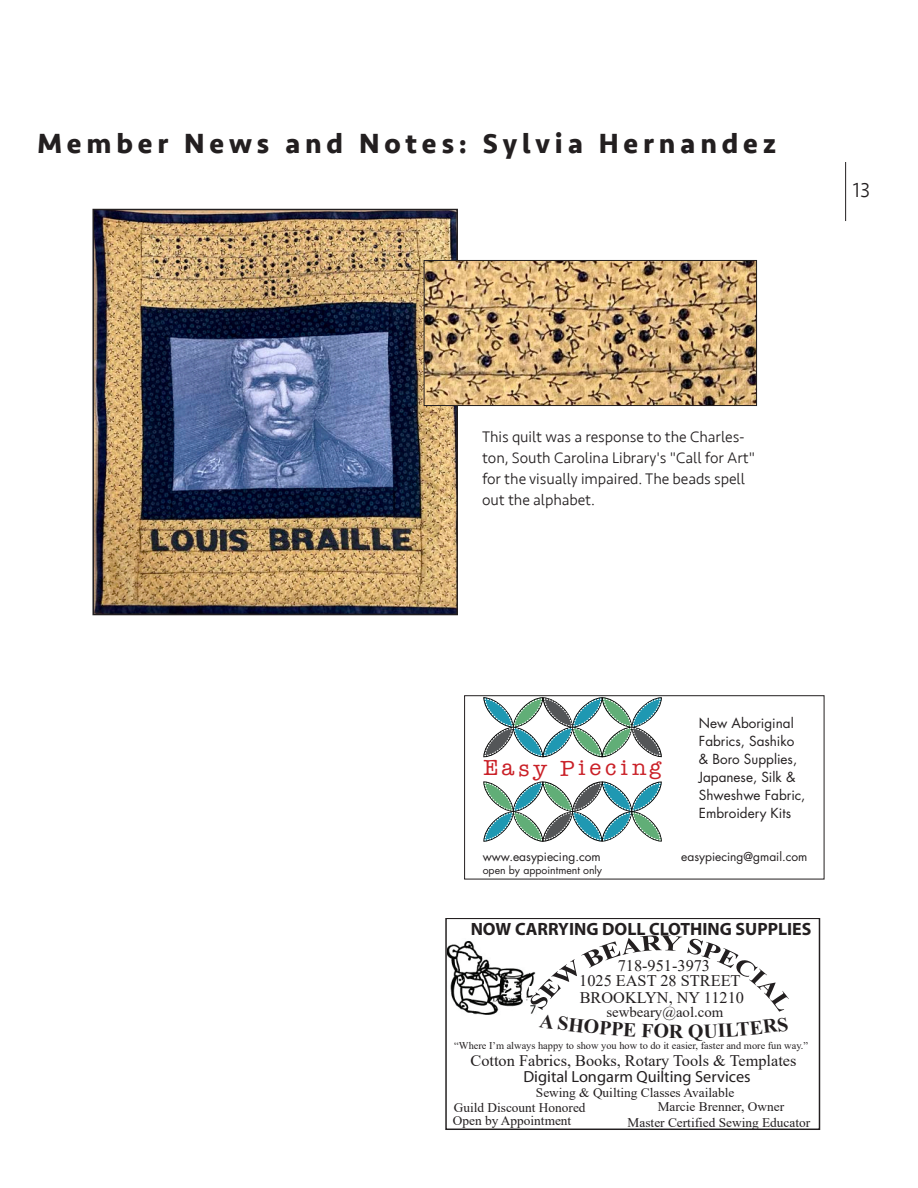
<style>
.page{position:relative;width:918px;height:1188px;background:#fff}
.page>*{position:absolute;margin:0;border:0;box-sizing:border-box;transform-origin:0 0}
.Byline{font:700 28.5px "Seravek";letter-spacing:.17em;color:#231f20}
.t1{font:22.5px "American Typewriter";letter-spacing:.175em;color:#ca2027}
.t2{font:300 21px "Seravek";color:#231f20}
.t3{font:700 19.65px "Times New Roman";color:#231f20}
.t4{font:700 17.85px "Myriad";color:#231f20}
.t5{font:16.05px/17.1px "Times New Roman";color:#231f20}
.t6{font:16.05px "Myriad";color:#231f20}
.ColumnText___space_a{font:300 15.75px/21px "Seravek";letter-spacing:-.005em;color:#231f20}
.t7{font:14.7px "Times New Roman";color:#231f20}
.t8{font:13.5px/18px "Futura Std";color:#231f20}
.t9{font:13.2px "Times New Roman";color:#231f20}
.t10{font:12px "Futura Std";color:#231f20}
.t11{font:10.5px "Futura Std";color:#231f20}
.t12{font:10.2px "Times New Roman";color:#231f20}
</style>
<div class="page">
<hr style="left:845px;top:162px;width:1px;height:59px;background:#231f20">
<svg style="left:484px;top:698px;width:177px;height:59px"></svg>
<svg style="left:484px;top:782px;width:177px;height:59px"></svg>
<div style="left:445px;top:918px;width:375px;height:212px;border:1px solid #231f20"></div>
<img style="left:447px;top:941px;width:82px;height:74px">
<img style="left:95px;top:212px;width:360px;height:400px">
<div style="left:92px;top:209px;width:366px;height:406px;border:2px solid #231f20"></div>
<img style="left:426px;top:262px;width:329px;height:142px">
<div style="left:424px;top:260px;width:333px;height:146px;border:1px solid #231f20"></div>
<svg style="left:529px;top:935px;width:260px;height:79px"></svg>
<p class="Byline" style="left:38px;top:120px;width:740px">Member News and Notes: Sylvia Hernandez</p>
<h3 class="t2" style="left:853px;top:178px;width:19px">13</h3>
<p class="ColumnText___space_a" style="left:482px;top:426px;width:274px">This quilt was a response to the Charles&shy;ton, South Carolina Library's "Call for Art" for the visually impaired. The beads spell out the alphabet.</p>
<p class="t1" style="left:483px;top:751px;width:180px">Easy Piecing</p>
<p class="t8" style="left:699px;top:714px;width:108px">New Aboriginal<br>Fabrics, Sashiko &amp; Boro Supplies,<br>Japanese, Silk &amp;<br>Shweshwe Fabric,<br>Embroidery Kits</p>
<p class="t10" style="left:483px;top:849px;width:120px">www.easypiecing.com</p>
<p class="t10" style="left:681px;top:849px;width:128px">easypiecing@gmail.com</p>
<p class="t11" style="left:483px;top:863px;width:121px">open by appointment only</p>
<p class="t4" style="left:471px;top:920px;width:342px">NOW CARRYING DOLL CLOTHING SUPPLIES</p>
<p class="t5" style="left:618px;top:956px;width:94px">718-951-3973</p>
<p class="t7" style="left:606px;top:1002px;width:118px">sewbeary@aol.com</p>
<p class="t5" style="left:579px;top:971px;width:166px">1025 EAST 28 STREET<br>BROOKLYN, NY 11210</p>
<p class="t3" style="left:669px;top:1017px;width:16px">R</p>
<p class="t5" style="left:471px;top:1052px;width:327px">Cotton Fabrics, Books, Rotary Tools &amp; Templates</p>
<p class="t12" style="left:454px;top:1039px;width:355px">“Where I’m always happy to show you how to do it easier, faster and more fun way.”</p>
<p class="t6" style="left:523px;top:1069px;width:229px">Digital Longarm Quilting Services</p>
<p class="t9" style="left:536px;top:1084px;width:200px">Sewing &amp; Quilting Classes Available</p>
<p class="t9" style="left:658px;top:1097px;width:128px">Marcie Brenner, Owner</p>
<p class="t9" style="left:453px;top:1111px;width:120px">Open by Appointment</p>
<p class="t9" style="left:628px;top:1113px;width:184px">Master Certified Sewing Educator</p>
<p class="t9" style="left:454px;top:1098px;width:133px">Guild Discount Honored</p>
</div>
